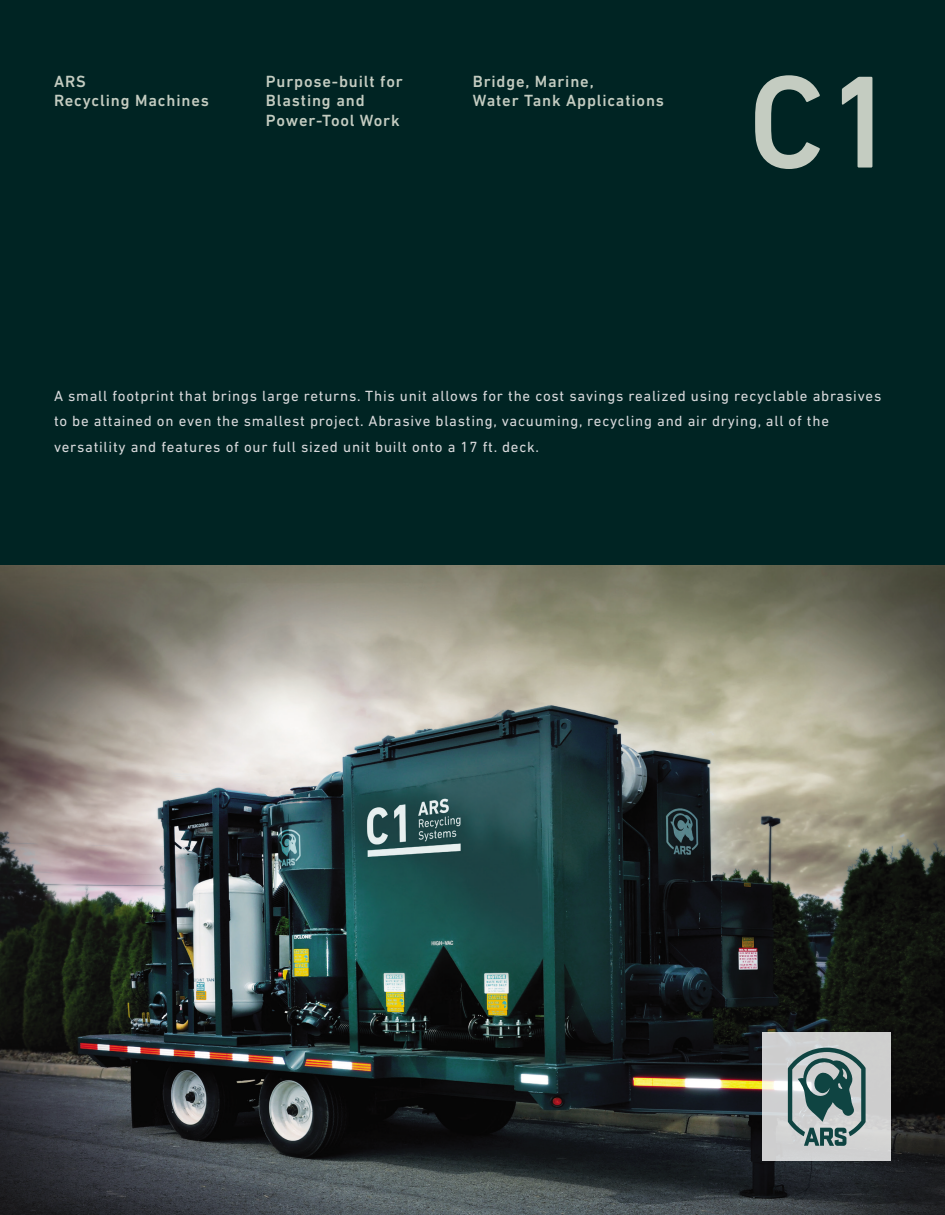
<style>
.page{position:relative;width:945px;height:1215px;background:#fff}
.page>*{position:absolute;margin:0;border:0;box-sizing:border-box;transform-origin:0 0}
.t1{font:500 133.5px "DIN Next LT Pro";color:#c4ccc1}
.t2{font:500 16.5px/19.8px "DIN Next LT Pro";letter-spacing:.05em;color:#c4ccc1}
.t3{font:15px/25.5px "DIN Next LT Pro";letter-spacing:.05em;color:#d9dadc}
</style>
<div class="page">
<div style="left:0;top:0;width:945px;height:586px;background:#002423"></div>
<img style="left:0;top:566px;width:945px;height:649px">
<div style="left:762px;top:1032px;width:129px;height:129px;background:#cfcfd0"></div>
<svg style="left:788px;top:1048px;width:78px;height:98px"></svg>
<p class="t2" style="left:54px;top:71px;width:157px">ARS<br>Recycling Machines</p>
<p class="t2" style="left:473px;top:71px;width:193px">Bridge, Marine,<br>Water Tank Applications</p>
<p class="t2" style="left:266px;top:71px;width:138px">Purpose-built for<br>Blasting and<br>Power-Tool Work</p>
<h1 class="t1" style="left:748px;top:45px;width:152px">C1</h1>
<p class="t3" style="left:54px;top:383px;width:829px">A small footprint that brings large returns. This unit allows for the cost savings realized using recyclable abrasives to be attained on even the smallest project. Abrasive blasting, vacuuming, recycling and air drying, all of the versatility and features of our full sized unit built onto a 17 ft. deck.</p>
</div>
